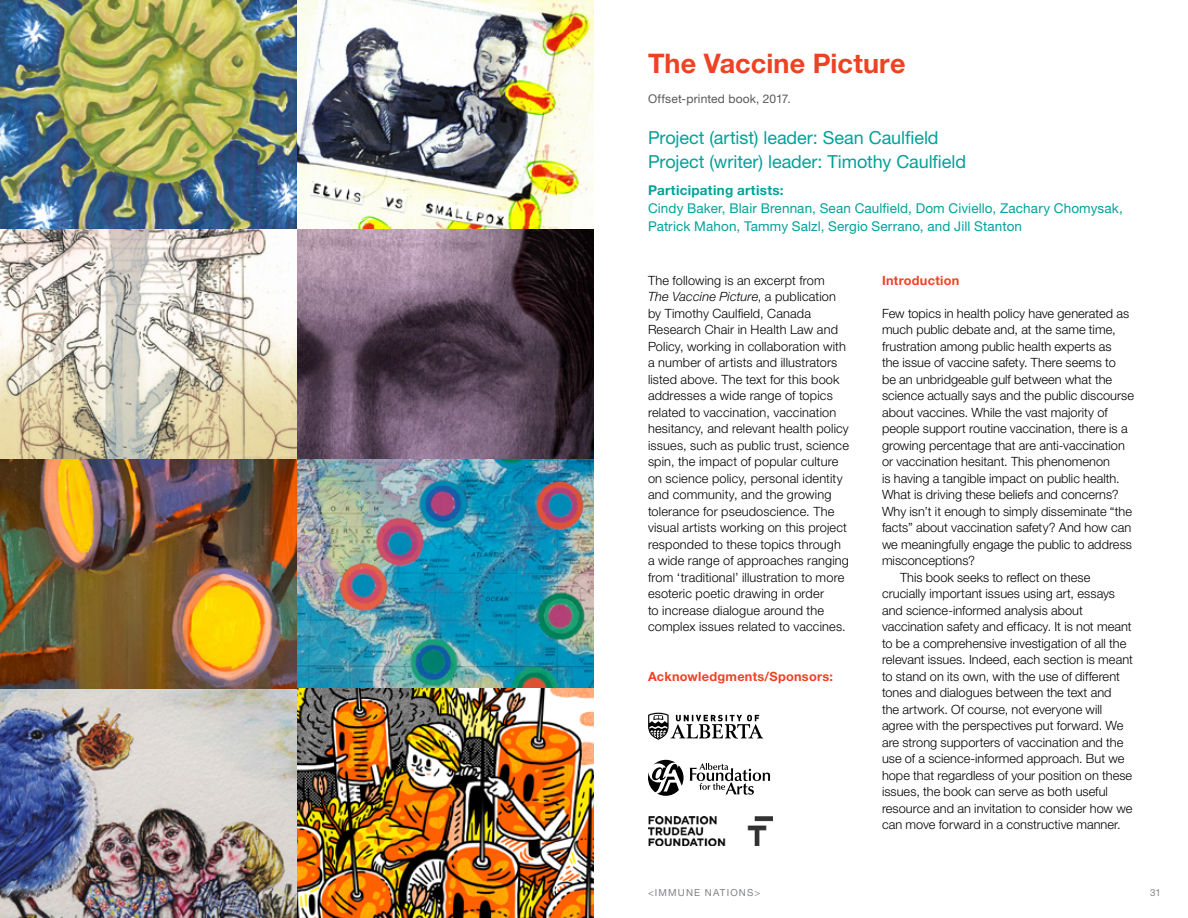
<style>
.page{position:relative;width:1188px;height:918px;background:#fff}
.page>*{position:absolute;margin:0;border:0;box-sizing:border-box;transform-origin:0 0}
.t1{font:700 27px "Helvetica Neue LT Std";letter-spacing:.005em;color:#ef4123}
.t2{font:18px/24px "Helvetica Neue LT Std";letter-spacing:-.005em;color:#00a299}
.t3{font:13.5px/18px "Helvetica Neue LT Std";letter-spacing:.01em;color:#00a299}
.t4{font:700 13.5px "Helvetica Neue LT Std";letter-spacing:.02em;color:#00a299}
.t5{font:300 12.75px/16.5px "Helvetica Neue LT Std";letter-spacing:.005em;color:#000}
.t6{font:700 12.75px "Helvetica Neue LT Std";letter-spacing:.02em;color:#ef4123}
.t7{font:12px "Helvetica Neue LT Std";letter-spacing:.015em;color:#58595b}
.t8{font:9.75px "Helvetica Neue LT Std";letter-spacing:.12em;color:#808285}
.s1{font-style:italic}
</style>
<div class="page">
<img style="left:0;top:0;width:297px;height:230px">
<svg style="left:648px;top:713px;width:115px;height:27px"></svg>
<svg style="left:690px;top:763px;width:80px;height:32px"></svg>
<svg style="left:648px;top:760px;width:36px;height:36px"></svg>
<img style="left:648px;top:816px;width:124px;height:30px">
<img style="left:297px;top:0;width:297px;height:230px">
<img style="left:0;top:688px;width:297px;height:230px">
<img style="left:297px;top:459px;width:297px;height:229px">
<svg style="left:297px;top:230px;width:297px;height:229px;background:#604d5e"></svg>
<img style="left:0;top:459px;width:297px;height:229px">
<svg style="left:0;top:230px;width:297px;height:229px"></svg>
<img style="left:297px;top:688px;width:297px;height:230px">
<h1 class="t1" style="left:648px;top:47px;width:259px">The Vaccine Picture</h1>
<p class="t7" style="left:648px;top:92px;width:144px">Offset-printed book, 2017.</p>
<h2 class="t2" style="left:648px;top:125px;width:320px">Project (artist) leader: Sean Caulfield<br>Project (writer) leader: Timothy Caulfield</h2>
<p class="t4" style="left:648px;top:182px;width:137px">Participating artists:</p>
<p class="t3" style="left:648px;top:199px;width:476px">Cindy Baker, Blair Brennan, Sean Caulfield, Dom Civiello, Zachary Chomysak,<br>Patrick Mahon, Tammy Salzl, Sergio Serrano, and Jill Stanton</p>
<p class="t5" style="left:648px;top:272px;width:203px">The following is an excerpt from<br><span class="s1">The Vaccine Picture</span>, a publication by Timothy Caulfield, Canada Research Chair in Health Law and Policy, working in collaboration with a number of artists and illustrators listed above. The text for this book addresses a wide range of topics related to vaccination, vaccination hesitancy, and relevant health policy issues, such as public trust, science spin, the impact of popular culture on science policy, personal identity and community, and the growing tolerance for pseudoscience. The visual artists working on this project responded to these topics through a wide range of approaches ranging from ‘traditional’ illustration to more esoteric poetic drawing in order<br>to increase dialogue around the complex issues related to vaccines.</p>
<p class="t6" style="left:648px;top:669px;width:186px">Acknowledgments/Sponsors:</p>
<p class="t6" style="left:882px;top:273px;width:79px">Introduction</p>
<p class="t5" style="left:882px;top:305px;width:249px">Few topics in health policy have generated as</p>
<p class="t5" style="left:882px;top:321px;width:235px">much public debate and, at the same time,</p>
<p class="t5" style="left:882px;top:338px;width:231px">frustration among public health experts as</p>
<p class="t5" style="left:882px;top:354px;width:235px">the issue of vaccine safety. There seems to</p>
<p class="t5" style="left:882px;top:371px;width:232px">be an unbridgeable gulf between what the</p>
<p class="t5" style="left:882px;top:387px;width:254px">science actually says and the public discourse</p>
<p class="t5" style="left:882px;top:404px;width:227px">about vaccines. While the vast majority of</p>
<p class="t5" style="left:882px;top:420px;width:247px">people support routine vaccination, there is a</p>
<p class="t5" style="left:882px;top:437px;width:244px">growing percentage that are anti-vaccination</p>
<p class="t5" style="left:882px;top:453px;width:230px">or vaccination hesitant. This phenomenon</p>
<p class="t5" style="left:882px;top:470px;width:239px">is having a tangible impact on public health.</p>
<p class="t5" style="left:882px;top:486px;width:238px">What is driving these beliefs and concerns?</p>
<p class="t5" style="left:882px;top:503px;width:252px">Why isn’t it enough to simply disseminate “the</p>
<p class="t5" style="left:882px;top:519px;width:251px">facts” about vaccination safety? And how can</p>
<p class="t5" style="left:882px;top:536px;width:252px">we meaningfully engage the public to address</p>
<p class="t5" style="left:882px;top:552px;width:94px">misconceptions?</p>
<p class="t5" style="left:900px;top:569px;width:192px">This book seeks to reflect on these</p>
<p class="t5" style="left:882px;top:585px;width:235px">crucially important issues using art, essays</p>
<p class="t5" style="left:882px;top:602px;width:202px">and science-informed analysis about</p>
<p class="t5" style="left:882px;top:618px;width:251px">vaccination safety and efficacy. It is not meant</p>
<p class="t5" style="left:882px;top:635px;width:246px">to be a comprehensive investigation of all the</p>
<p class="t5" style="left:882px;top:651px;width:252px">relevant issues. Indeed, each section is meant</p>
<p class="t5" style="left:882px;top:668px;width:239px">to stand on its own, with the use of different</p>
<p class="t5" style="left:882px;top:684px;width:231px">tones and dialogues between the text and</p>
<p class="t5" style="left:882px;top:701px;width:222px">the artwork. Of course, not everyone will</p>
<p class="t5" style="left:882px;top:717px;width:243px">agree with the perspectives put forward. We</p>
<p class="t5" style="left:882px;top:734px;width:243px">are strong supporters of vaccination and the</p>
<p class="t5" style="left:882px;top:750px;width:244px">use of a science-informed approach. But we</p>
<p class="t5" style="left:882px;top:767px;width:252px">hope that regardless of your position on these</p>
<p class="t5" style="left:882px;top:783px;width:227px">issues, the book can serve as both useful</p>
<p class="t5" style="left:882px;top:800px;width:252px">resource and an invitation to consider how we</p>
<p class="t5" style="left:882px;top:816px;width:240px">can move forward in a constructive manner.</p>
<p class="t8" style="left:648px;top:886px;width:114px">&lt;IMMUNE NATIONS&gt;</p>
<p class="t8" style="left:1150px;top:886px;width:12px">31</p>
</div>
